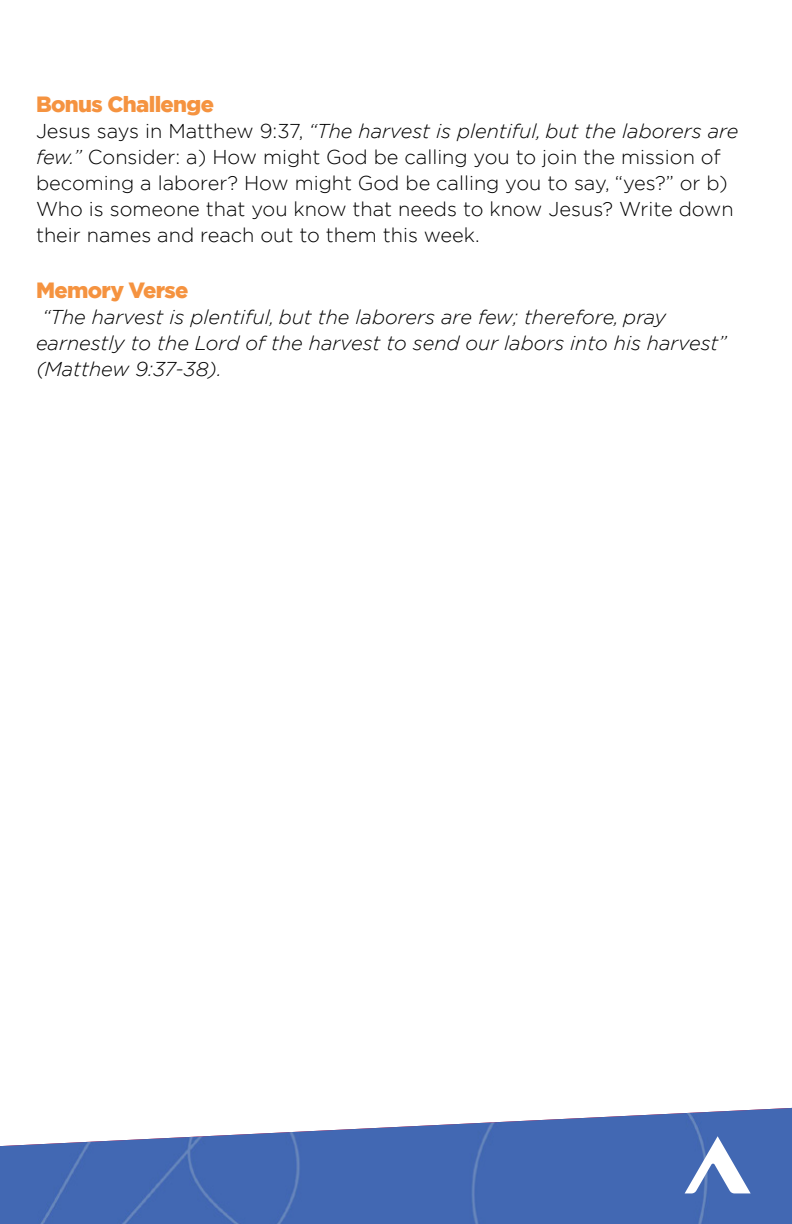
<style>
.page{position:relative;width:792px;height:1224px;background:#fff}
.page>*{position:absolute;margin:0;border:0;box-sizing:border-box;transform-origin:0 0}
.t1{font:900 22px "Gotham";letter-spacing:-.03em;color:#f59340}
.t2{font:300 20px/26px "Gotham";color:#000}
.t3{font:italic 300 20px/26px "Gotham";color:#000}
.s1{font-style:italic}
</style>
<div class="page">
<img style="left:0;top:1108px;width:792px;height:116px">
<svg style="left:685px;top:1136px;width:66px;height:57px"></svg>
<p class="t1" style="left:36px;top:89px;width:180px">Bonus Challenge</p>
<p class="t2" style="left:36px;top:117px;width:704px">Jesus says in Matthew 9:37, <span class="s1">“The harvest is plentiful, but the laborers are few.”</span> Consider: a) How might God be calling you to join the mission of becoming a laborer? How might God be calling you to say, “yes?” or b)<br>Who is someone that you know that needs to know Jesus? Write down their names and reach out to them this week.</p>
<p class="t1" style="left:36px;top:275px;width:154px">Memory Verse</p>
<p class="t3" style="left:36px;top:303px;width:692px;text-indent:6px">“The harvest is plentiful, but the laborers are few; therefore, pray earnestly to the Lord of the harvest to send our labors into his harvest” (Matthew 9:37-38).</p>
</div>
